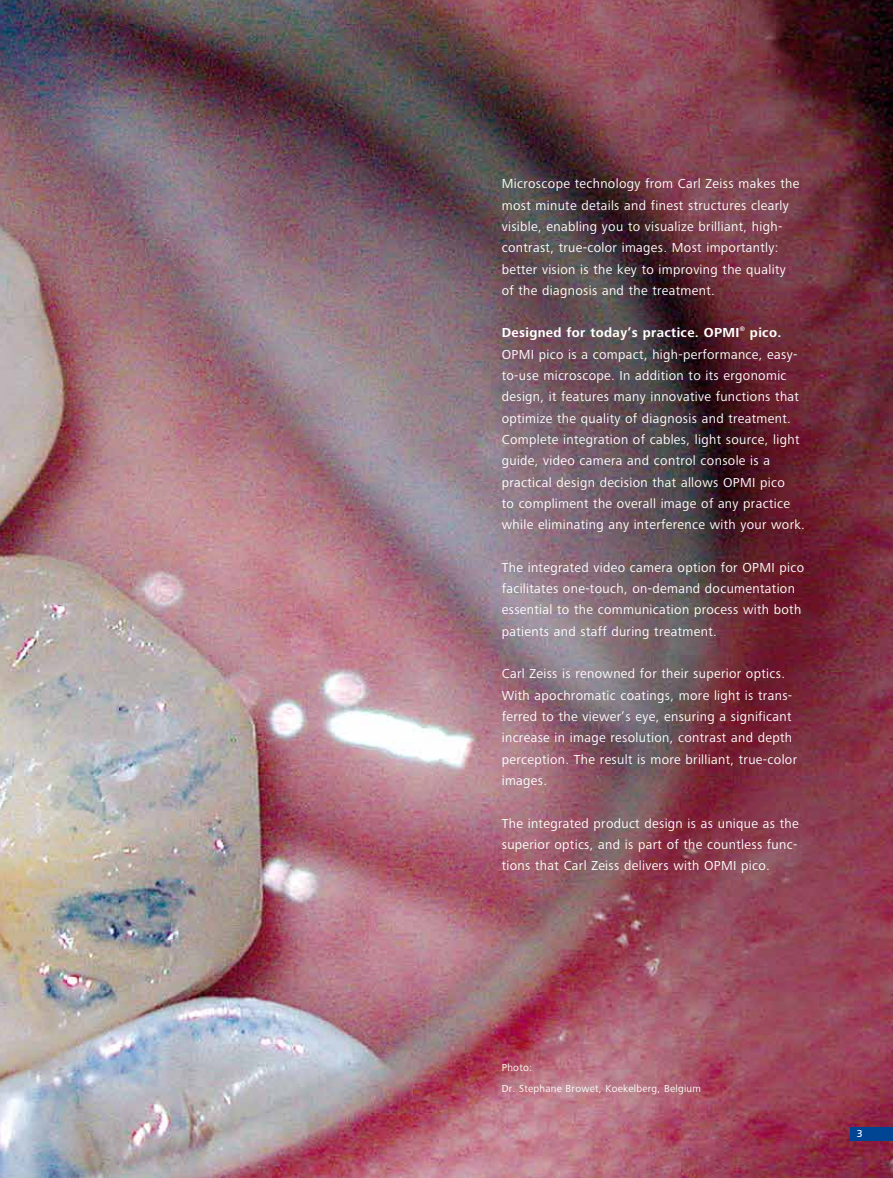
<style>
.page{position:relative;width:893px;height:1178px;background:#fff}
.page>*{position:absolute;margin:0;border:0;box-sizing:border-box;transform-origin:0 0}
.t1{font:13.5px/21.3px "Zeiss Frutiger Next Pro";letter-spacing:.025em;color:#fff}
.t2{font:700 13.5px "Zeiss Frutiger Next Pro";letter-spacing:.025em;color:#fff}
.t3{font:10.5px/21.3px "Zeiss Frutiger Next Pro";letter-spacing:.025em;color:#fff}
.t4{font:500 10.5px "Zeiss Frutiger Next Pro";color:#fff}
.t5{font:700 6.75px "Zeiss Frutiger Next Pro";color:#fff}
</style>
<div class="page">
<img style="left:0;top:0;width:893px;height:1178px">
<div style="left:850px;top:1127px;width:43px;height:13px;background:#004494"></div>
<p class="t1" style="left:502px;top:173px;width:299px">Microscope technology from Carl Zeiss makes the most minute details and finest structures clearly visible, enabling you to visualize brilliant, high&shy;contrast, true-color images. Most importantly: better vision is the key to improving the quality of the diagnosis and the treatment.</p>
<p class="t2" style="left:502px;top:325px;width:239px">Designed for today’s practice. OPMI</p>
<p class="t5" style="left:740px;top:325px;width:7px">®</p>
<p class="t2" style="left:750px;top:325px;width:33px">pico.</p>
<p class="t1" style="left:502px;top:344px;width:305px">OPMI pico is a compact, high-performance, easy&shy;to-use microscope. In addition to its ergonomic design, it features many innovative functions that optimize the quality of diagnosis and treatment.<br>Complete integration of cables, light source, light guide, video camera and control console is a practical design decision that allows OPMI pico<br>to compliment the overall image of any practice while eliminating any interference with your work.</p>
<p class="t1" style="left:502px;top:557px;width:304px">The integrated video camera option for OPMI pico facilitates one-touch, on-demand documentation essential to the communication process with both patients and staff during treatment.</p>
<p class="t1" style="left:502px;top:663px;width:297px">Carl Zeiss is renowned for their superior optics.<br>With apochromatic coatings, more light is trans&shy;ferred to the viewer’s eye, ensuring a significant increase in image resolution, contrast and depth perception. The result is more brilliant, true-color images.</p>
<p class="t1" style="left:502px;top:812px;width:298px">The integrated product design is as unique as the superior optics, and is part of the countless func&shy;tions that Carl Zeiss delivers with OPMI pico.</p>
<p class="t3" style="left:502px;top:1056px;width:201px">Photo:<br>Dr. Stephane Browet, Koekelberg, Belgium</p>
<p class="t4" style="left:857px;top:1128px;width:7px">3</p>
</div>
